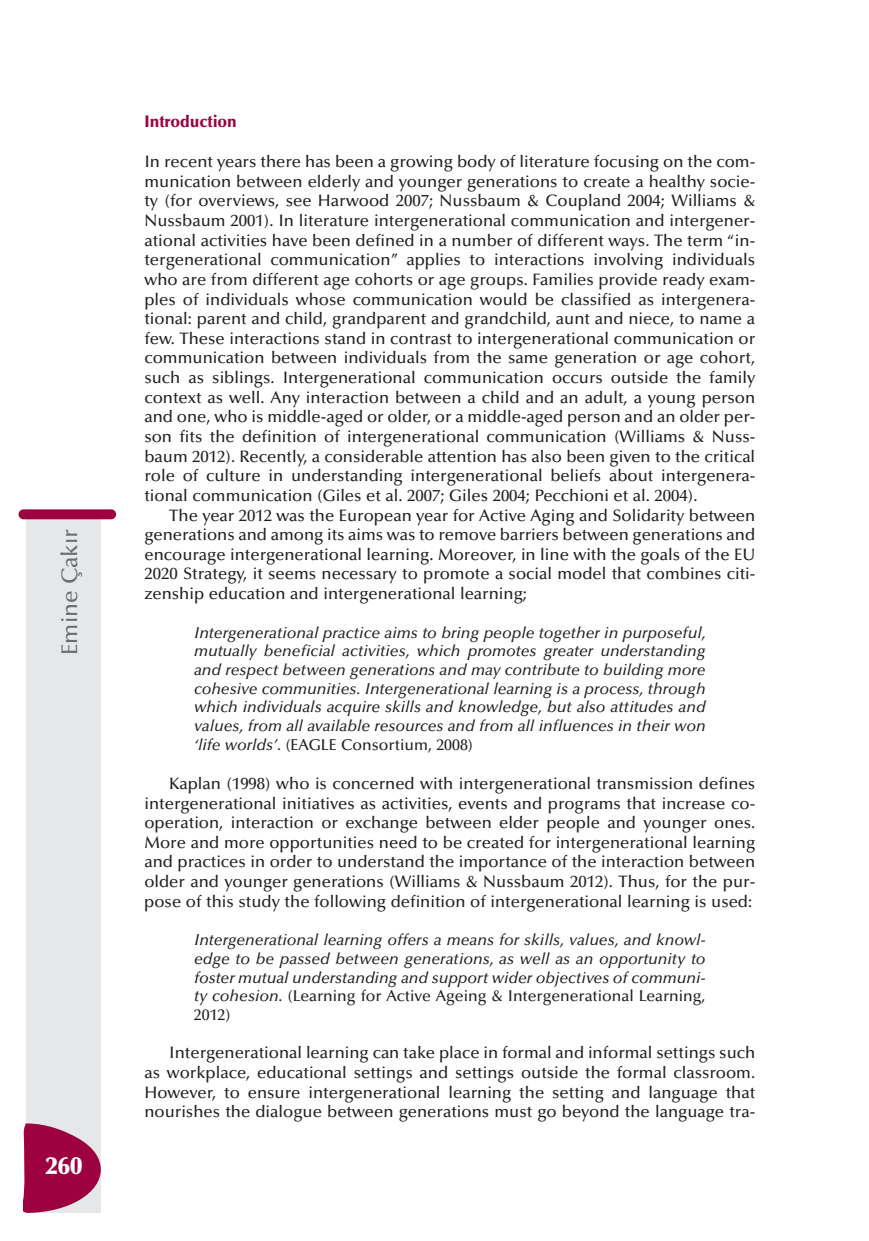
<style>
.page{position:relative;width:869px;height:1241px;background:#fff}
.page>*{position:absolute;margin:0;border:0;box-sizing:border-box;transform-origin:0 0}
.t1{font:900 24.5px "Optima";color:#fff}
.t2{font:500 22.75px "Optima";color:#6c6d70}
.t3{font:500 16.62px/19.6px "Optima";color:#231f20;text-align:justify}
.t4{font:900 16.62px "Optima";color:#9d0140;scale:.95 1}
.t5{font:italic 500 15.75px/18.7px "Optima";color:#231f20;text-align:justify}
.s1{font-style:normal}
</style>
<div class="page">
<div style="left:27px;top:517px;width:74px;height:695px;background:#e6e7e9"></div>
<div style="left:19px;top:509px;width:97px;height:10px;background:#9d0140;border-radius:5px"></div>
<svg style="left:23px;top:1122px;width:78px;height:90px"></svg>
<h2 class="t2" style="left:61px;top:655px;width:128px;rotate:-90deg">Emine Çakır</h2>
<h1 class="t1" style="left:45px;top:1155px;width:38px">260</h1>
<p class="t4" style="left:144px;top:115px;width:99px">Introduction</p>
<p class="t3" style="left:144px;top:153px;width:612px">In recent years there has been a growing body of literature focusing on the com&shy;munication between elderly and younger generations to create a healthy socie&shy;ty (for overviews, see Harwood 2007; Nussbaum &amp; Coupland 2004; Williams &amp; Nussbaum 2001). In literature intergenerational communication and intergener&shy;ational activities have been defined in a number of different ways. The term “in&shy;tergenerational communication” applies to interactions involving individuals who are from different age cohorts or age groups. Families provide ready exam&shy;ples of individuals whose communication would be classified as intergenera&shy;tional: parent and child, grandparent and grandchild, aunt and niece, to name a few. These interactions stand in contrast to intergenerational communication or communication between individuals from the same generation or age cohort, such as siblings. Intergenerational communication occurs outside the family context as well. Any interaction between a child and an adult, a young person and one, who is middle-aged or older, or a middle-aged person and an older per&shy;son fits the definition of intergenerational communication (Williams &amp; Nuss&shy;baum 2012). Recently, a considerable attention has also been given to the critical role of culture in understanding intergenerational beliefs about intergenera&shy;tional communication (Giles et al. 2007; Giles 2004; Pecchioni et al. 2004).</p>
<p class="t3" style="left:144px;top:506px;width:612px;text-indent:25px">The year 2012 was the European year for Active Aging and Solidarity between generations and among its aims was to remove barriers between generations and encourage intergenerational learning. Moreover, in line with the goals of the EU 2020 Strategy, it seems necessary to promote a social model that combines citi&shy;zenship education and intergenerational learning;</p>
<p class="t5" style="left:194px;top:624px;width:513px">Intergenerational practice aims to bring people together in purposeful, mutually beneficial activities, which promotes greater understanding and respect between generations and may contribute to building more cohesive communities. Intergenerational learning is a process, through which individuals acquire skills and knowledge, but also attitudes and values, from all available resources and from all influences in their won ‘life worlds’<span class="s1">. (EAGLE Consortium, 2008)</span></p>
<p class="t3" style="left:144px;top:775px;width:612px;text-indent:25px">Kaplan (1998) who is concerned with intergenerational transmission defines intergenerational initiatives as activities, events and programs that increase co&shy;operation, interaction or exchange between elder people and younger ones.<br>More and more opportunities need to be created for intergenerational learning and practices in order to understand the importance of the interaction between older and younger generations (Williams &amp; Nussbaum 2012). Thus, for the pur&shy;pose of this study the following definition of intergenerational learning is used:</p>
<p class="t5" style="left:194px;top:932px;width:513px">Intergenerational learning offers a means for skills, values, and knowl&shy;edge to be passed between generations, as well as an opportunity to foster mutual understanding and support wider objectives of communi&shy;ty cohesion<span class="s1">. (Learning for Active Ageing &amp; Intergenerational Learning, 2012)</span></p>
<p class="t3" style="left:144px;top:1044px;width:612px;text-indent:25px">Intergenerational learning can take place in formal and informal settings such as workplace, educational settings and settings outside the formal classroom.<br>However, to ensure intergenerational learning the setting and language that nourishes the dialogue between generations must go beyond the language tra-</p>
</div>
